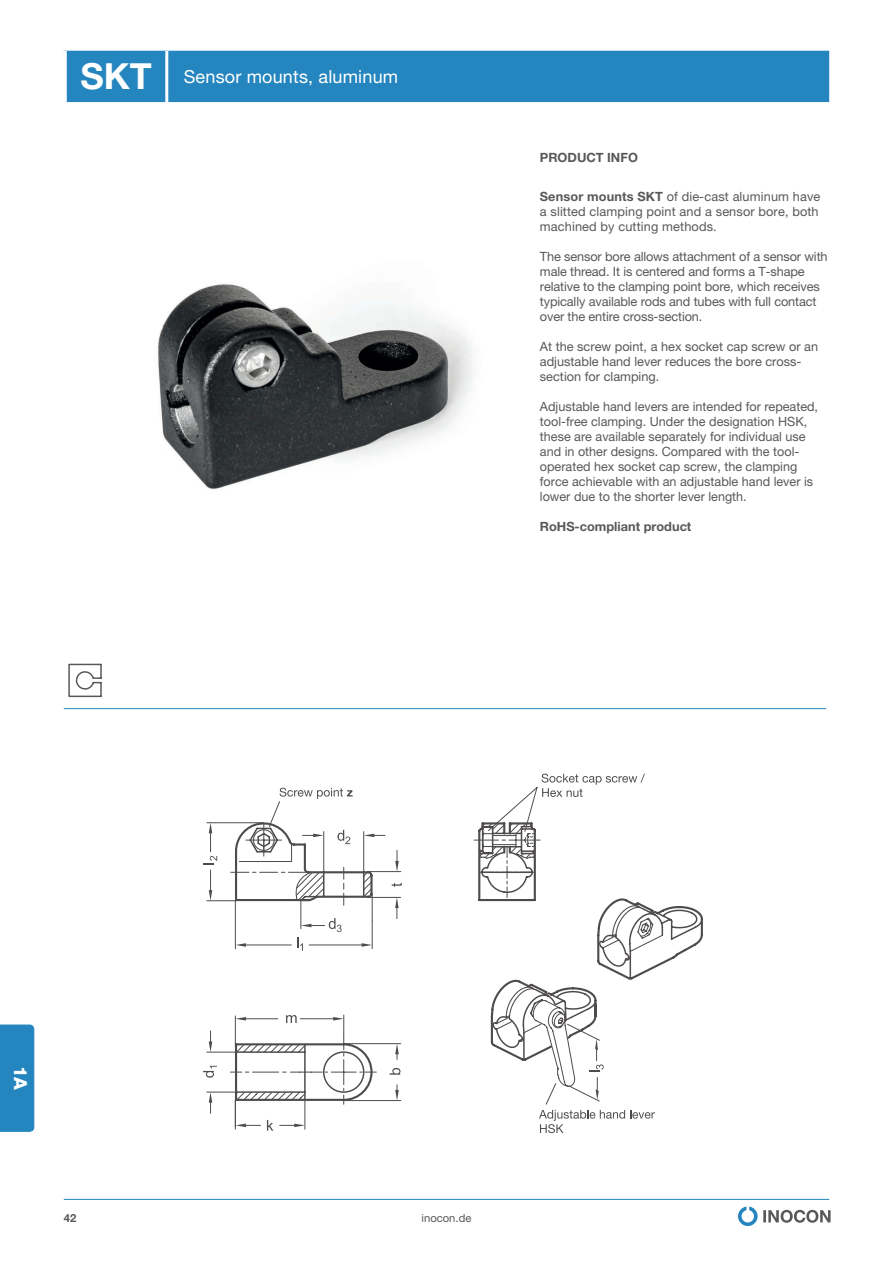
<style>
.page{position:relative;width:893px;height:1263px;background:#fff}
.page>*{position:absolute;margin:0;border:0;box-sizing:border-box;transform-origin:0 0}
.t1{font:18px "Helvetica Neue LT Pro";letter-spacing:.01em;color:#fff}
.t2{font:800 18px "Helvetica Neue LT Pro";color:#fff}
.t3{font:12.75px/15px "Helvetica Neue LT Pro";color:#57585a}
.t4{font:700 12.75px "Helvetica Neue LT Pro";color:#57585a}
.t5{font:11.25px "Helvetica Neue LT Pro";color:#57585a}
.t6{font:700 11.25px "Helvetica Neue LT Pro";color:#57585a}
.s1{font-weight:700;font-size:36px}
.s2{font-weight:700}
</style>
<div class="page">
<svg style="left:738px;top:1206px;width:93px;height:20px"></svg>
<hr style="left:64px;top:1199px;width:765px;height:1px;background:#2586bf">
<div style="left:0;top:1025px;width:34px;height:107px;background:#2586bf"></div>
<div style="left:67px;top:51px;width:762px;height:51px;background:#2586bf"></div>
<hr style="left:165px;top:51px;width:3px;height:51px;background:#fff">
<hr style="left:64px;top:708px;width:762px;height:1px;background:#2586bf">
<img style="left:158px;top:284px;width:316px;height:205px">
<svg style="left:391px;top:883px;width:11px;height:4px"></svg>
<hr style="left:369px;top:871px;width:32px;height:1px;background:#231f20">
<svg style="left:395px;top:850px;width:4px;height:21px"></svg>
<hr style="left:368px;top:897px;width:33px;height:1px;background:#231f20">
<svg style="left:395px;top:897px;width:4px;height:22px"></svg>
<svg style="left:390px;top:1068px;width:10px;height:7px"></svg>
<svg style="left:395px;top:1044px;width:4px;height:15px"></svg>
<hr style="left:344px;top:1043px;width:57px;height:1px;background:#231f20">
<hr style="left:344px;top:1100px;width:57px;height:1px;background:#231f20">
<svg style="left:395px;top:1085px;width:4px;height:15px"></svg>
<svg style="left:203px;top:820px;width:182px;height:131px"></svg>
<svg style="left:203px;top:1015px;width:168px;height:116px"></svg>
<svg style="left:479px;top:823px;width:223px;height:310px"></svg>
<svg style="left:542px;top:774px;width:103px;height:23px"></svg>
<svg style="left:280px;top:788px;width:73px;height:11px"></svg>
<svg style="left:68px;top:663px;width:34px;height:35px"></svg>
<h1 class="t1" style="left:80px;top:66px;width:319px"><span class="s1">SKT</span> Sensor mounts, aluminum</h1>
<p class="t4" style="left:540px;top:150px;width:99px">PRODUCT INFO</p>
<p class="t3" style="left:540px;top:189px;width:282px"><span class="s2">Sensor mounts SKT</span> of die-cast aluminum have a slitted clamping point and a sensor bore, both machined by cutting methods.</p>
<p class="t3" style="left:540px;top:249px;width:289px">The sensor bore allows attachment of a sensor with male thread. It is centered and forms a T-shape relative to the clamping point bore, which receives typically available rods and tubes with full contact over the entire cross-section.</p>
<p class="t3" style="left:540px;top:339px;width:280px">At the screw point, a hex socket cap screw or an adjustable hand lever reduces the bore cross&shy;section for clamping.</p>
<p class="t3" style="left:540px;top:399px;width:280px">Adjustable hand levers are intended for repeated, tool-free clamping. Under the designation HSK, these are available separately for individual use and in other designs. Compared with the tool&shy;operated hex socket cap screw, the clamping force achievable with an adjustable hand lever is lower due to the shorter lever length.</p>
<p class="t4" style="left:540px;top:518px;width:153px">RoHS-compliant product</p>
<h1 class="t2" style="left:31px;top:1066px;width:26px;rotate:90deg">1A</h1>
<p class="t6" style="left:64px;top:1211px;width:14px">42</p>
<p class="t5" style="left:422px;top:1211px;width:51px">inocon.de</p>
</div>
